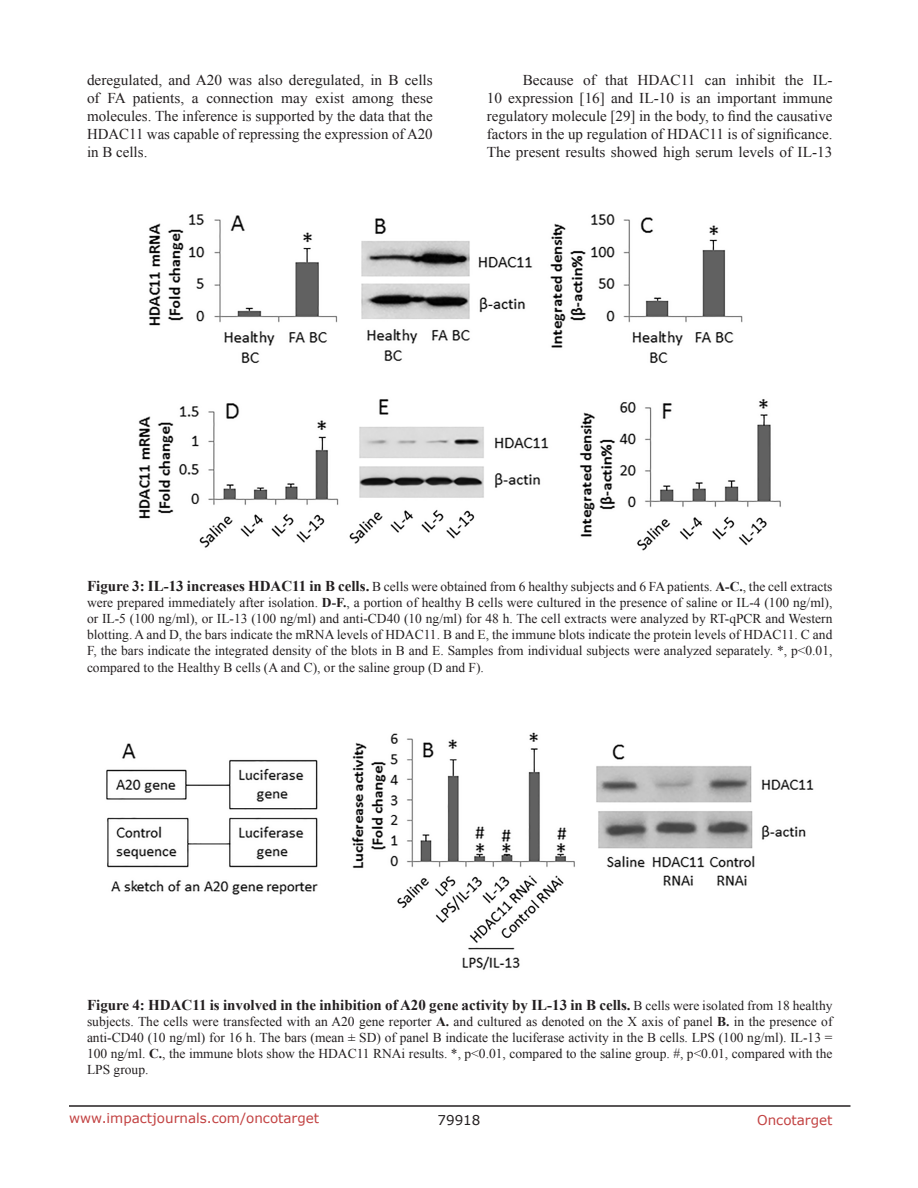
<style>
.page{position:relative;width:918px;height:1188px;background:#fff}
.page>*{position:absolute;margin:0;border:0;box-sizing:border-box;transform-origin:0 0}
.BodyText{font:15px/18px "Times New Roman";color:#231f20;text-align:justify}
.figuretext{font:700 15px "Times New Roman";color:#231f20}
.figuretext-2{font:13.5px/16.2px "Times New Roman";color:#231f20;text-align:justify}
.t1{font:13.5px "Verdana";color:#c24141}
.t2{font:13.5px "Verdana";color:#231f20}
.s1{font-weight:700;font-size:15px}
.s2{font-weight:700}
.s3{font-weight:400;font-size:13.5px}
</style>
<div class="page">
<hr style="left:69px;top:1105px;width:781px;height:2px;background:#231f20">
<img style="left:138px;top:214px;width:643px;height:337px">
<img style="left:106px;top:732px;width:708px;height:238px">
<p class="BodyText" style="left:87px;top:71px;width:347px">deregulated, and A20 was also deregulated, in B cells of FA patients, a connection may exist among these molecules. The inference is supported by the data that the HDAC11 was capable of repressing the expression of A20 in B cells.</p>
<p class="BodyText" style="left:487px;top:71px;width:347px;text-indent:36px">Because of that HDAC11 can inhibit the IL-10 expression [16] and IL-10 is an important immune regulatory molecule [29] in the body, to find the causative factors in the up regulation of HDAC11 is of significance.<br>The present results showed high serum levels of IL-13</p>
<p class="figuretext-2" style="left:87px;top:578px;width:747px"><span class="s1">Figure 3: IL-13 increases HDAC11 in B cells.</span> B cells were obtained from 6 healthy subjects and 6 FA patients. <span class="s2">A-C.</span>, the cell extracts were prepared immediately after isolation. <span class="s2">D-F.</span>, a portion of healthy B cells were cultured in the presence of saline or IL-4 (100 ng/ml), or IL-5 (100 ng/ml), or IL-13 (100 ng/ml) and anti-CD40 (10 ng/ml) for 48 h. The cell extracts were analyzed by RT-qPCR and Western blotting. A and D, the bars indicate the mRNA levels of HDAC11. B and E, the immune blots indicate the protein levels of HDAC11. C and F, the bars indicate the integrated density of the blots in B and E. Samples from individual subjects were analyzed separately. *, p&lt;0.01, compared to the Healthy B cells (A and C), or the saline group (D and F).</p>
<p class="figuretext" style="left:87px;top:994px;width:747px">Figure 4: HDAC11 is involved in the inhibition of A20 gene activity by IL-13 in B cells. <span class="s3">B cells were isolated from 18 healthy</span></p>
<p class="figuretext-2" style="left:87px;top:1013px;width:747px">subjects. The cells were transfected with an A20 gene reporter <span class="s2">A.</span> and cultured as denoted on the X axis of panel <span class="s2">B.</span> in the presence of anti-CD40 (10 ng/ml) for 16 h. The bars (mean ± SD) of panel B indicate the luciferase activity in the B cells. LPS (100 ng/ml). IL-13 = 100 ng/ml. <span class="s2">C.</span>, the immune blots show the HDAC11 RNAi results. *, p&lt;0.01, compared to the saline group. #, p&lt;0.01, compared with the LPS group.</p>
<p class="t1" style="left:69px;top:1109px;width:252px">www.impactjournals.com/oncotarget</p>
<p class="t2" style="left:438px;top:1111px;width:44px">79918</p>
<p class="t1" style="left:757px;top:1111px;width:77px">Oncotarget</p>
</div>
